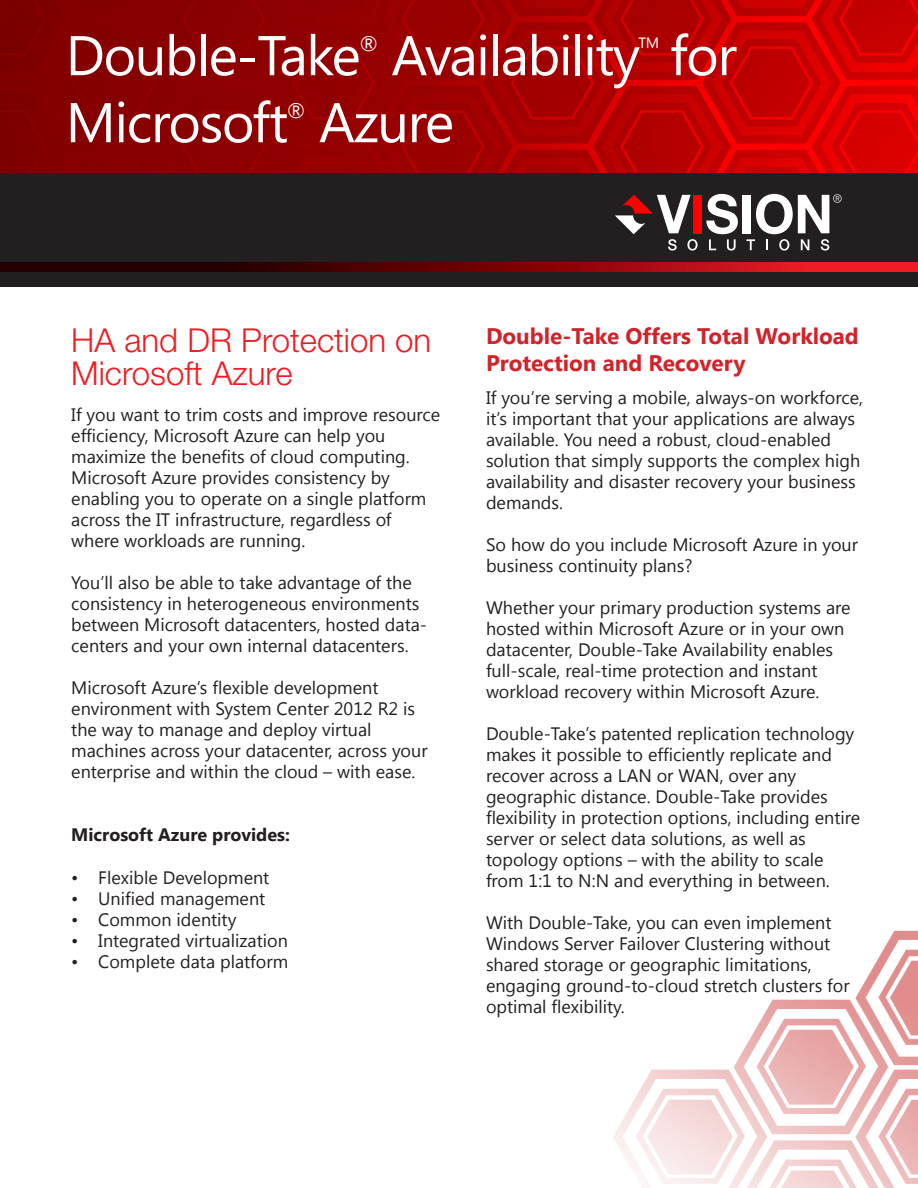
<style>
.page{position:relative;width:918px;height:1188px;background:#fff}
.page>*{position:absolute;margin:0;border:0;box-sizing:border-box;transform-origin:0 0}
.t1{font:55.8px "Segoe UI";letter-spacing:-.025em;color:#fff}
.paragraph_headings{font:300 33px "Helvetica Neue LT Std";color:#ee1d23}
.t2{font:700 22.5px/27px "Segoe UI";color:#d1232a}
.t3{font:21px "Segoe UI";color:#fff}
.t4{font:18px/21px "Segoe UI";color:#231f20}
.t5{font:700 18px "Segoe UI";color:#231f20}
.t6{font:14.85px "Segoe UI";color:#fff}
</style>
<div class="page">
<img style="left:613px;top:930px;width:305px;height:258px">
<img style="left:0;top:0;width:918px;height:174px">
<div style="left:0;top:174px;width:918px;height:113px;background:#231f20"></div>
<div style="left:694px;top:195px;width:8px;height:38px;background:#f00"></div>
<div style="left:743px;top:195px;width:8px;height:38px;background:#fff"></div>
<svg style="left:706px;top:194px;width:32px;height:57px"></svg>
<svg style="left:746px;top:194px;width:96px;height:57px"></svg>
<svg style="left:615px;top:195px;width:83px;height:56px"></svg>
<svg style="left:0;top:262px;width:918px;height:10px;background:#76070a"></svg>
<p class="t1" style="left:66px;top:17px;width:297px">Double-Take</p>
<p class="t3" style="left:359px;top:29px;width:20px">®</p>
<p class="t1" style="left:391px;top:17px;width:250px">Availability</p>
<p class="t6" style="left:639px;top:33px;width:22px">TM</p>
<p class="t1" style="left:670px;top:17px;width:68px">for</p>
<p class="t1" style="left:66px;top:84px;width:224px">Microsoft</p>
<p class="t3" style="left:287px;top:96px;width:20px">®</p>
<p class="t1" style="left:319px;top:84px;width:137px">Azure</p>
<p class="paragraph_headings" style="left:71px;top:320px;width:362px">HA and DR Protection on</p>
<p class="paragraph_headings" style="left:71px;top:353px;width:223px">Microsoft Azure</p>
<p class="t4" style="left:71px;top:403px;width:371px">If you want to trim costs and improve resource efficiency, Microsoft Azure can help you</p>
<p class="t4" style="left:71px;top:445px;width:340px">maximize the benefits of cloud computing.<br>Microsoft Azure provides consistency by</p>
<p class="t4" style="left:71px;top:487px;width:357px">enabling you to operate on a single platform across the IT infrastructure, regardless of</p>
<p class="t4" style="left:71px;top:529px;width:236px">where workloads are running.</p>
<p class="t4" style="left:71px;top:571px;width:357px">You’ll also be able to take advantage of the consistency in heterogeneous environments between Microsoft datacenters, hosted data&shy;centers and your own internal datacenters.</p>
<p class="t4" style="left:71px;top:676px;width:358px">Microsoft Azure’s flexible development environment with System Center 2012 R2 is the way to manage and deploy virtual machines across your datacenter, across your enterprise and within the cloud – with ease.</p>
<p class="t5" style="left:71px;top:822px;width:220px">Microsoft Azure provides:</p>
<p class="t4" style="left:71px;top:866px;width:200px">• Flexible Development</p>
<p class="t4" style="left:71px;top:887px;width:196px">• Unified management</p>
<p class="t4" style="left:71px;top:908px;width:167px">• Common identity</p>
<p class="t4" style="left:71px;top:929px;width:218px">• Integrated virtualization</p>
<p class="t4" style="left:71px;top:950px;width:218px">• Complete data platform</p>
<p class="t2" style="left:486px;top:322px;width:374px">Double-Take Offers Total Workload<br>Protection and Recovery</p>
<p class="t4" style="left:486px;top:386px;width:379px">If you’re serving a mobile, always-on workforce, it’s important that your applications are always available. You need a robust, cloud-enabled solution that simply supports the complex high availability and disaster recovery your business demands.</p>
<p class="t4" style="left:486px;top:533px;width:374px">So how do you include Microsoft Azure in your business continuity plans?</p>
<p class="t4" style="left:486px;top:596px;width:366px">Whether your primary production systems are hosted within Microsoft Azure or in your own datacenter, Double-Take Availability enables full-scale, real-time protection and instant workload recovery within Microsoft Azure.</p>
<p class="t4" style="left:486px;top:722px;width:376px">Double-Take’s patented replication technology makes it possible to efficiently replicate and recover across a LAN or WAN, over any geographic distance. Double-Take provides flexibility in protection options, including entire server or select data solutions, as well as topology options – with the ability to scale from 1:1 to N:N and everything in between.</p>
<p class="t4" style="left:486px;top:911px;width:365px">With Double-Take, you can even implement Windows Server Failover Clustering without shared storage or geographic limitations, engaging ground-to-cloud stretch clusters for optimal flexibility.</p>
</div>
